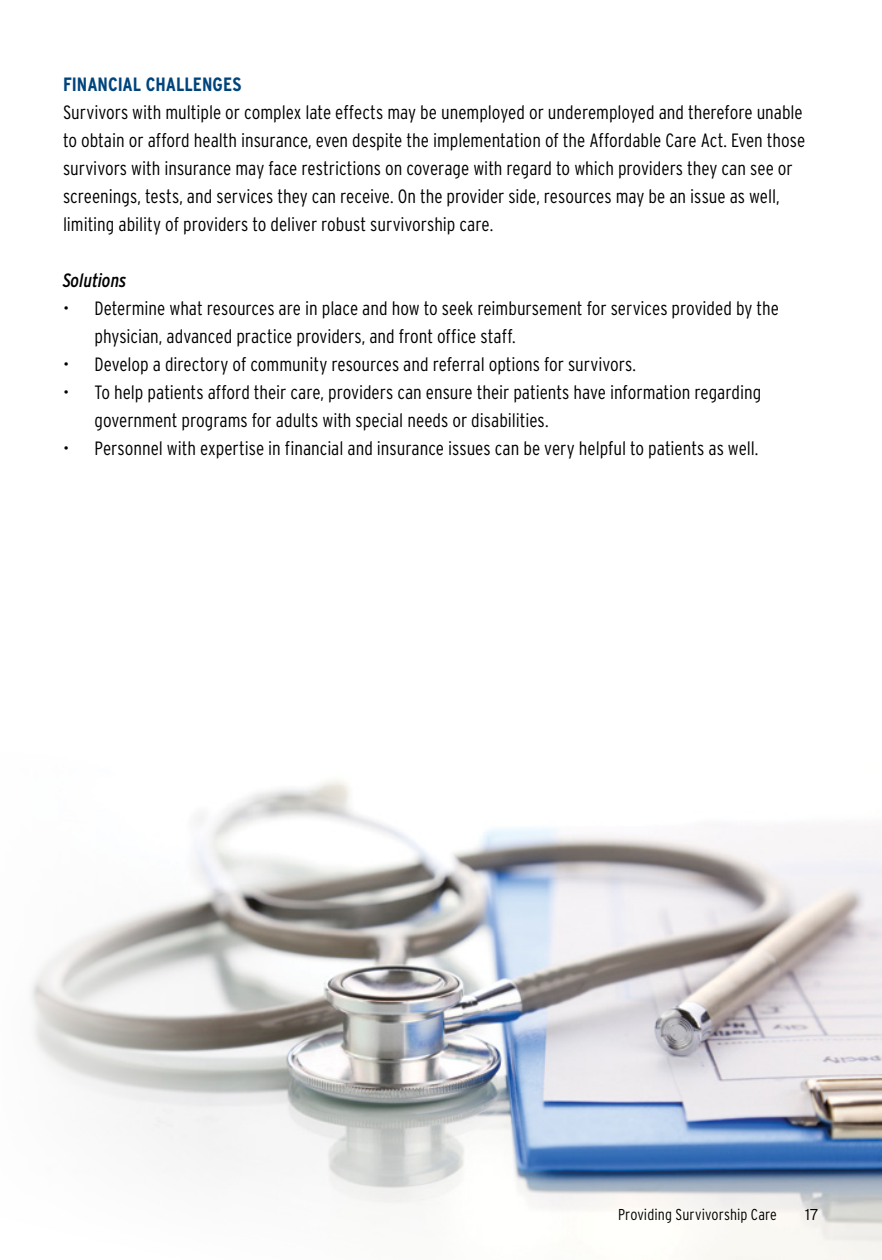
<style>
.page{position:relative;width:882px;height:1260px;background:#fff}
.page>*{position:absolute;margin:0;border:0;box-sizing:border-box;transform-origin:0 0}
.t1{font:300 condensed 19.25px/28px "Interstate";color:#000}
.t2{font:700 condensed 19.25px "Interstate";color:#00447c}
.t3{font:italic condensed 19.25px "Interstate";color:#000}
.t4{font:300 condensed 15.75px "Interstate";letter-spacing:.005em;color:#000}
.t5{font:300 15.75px "Interstate";color:#000}
</style>
<div class="page">
<img style="left:31px;top:779px;width:851px;height:481px">
<p class="t2" style="left:63px;top:73px;width:180px">FINANCIAL CHALLENGES</p>
<p class="t1" style="left:63px;top:98px;width:744px">Survivors with multiple or complex late effects may be unemployed or underemployed and therefore unable to obtain or afford health insurance, even despite the implementation of the Affordable Care Act. Even those survivors with insurance may face restrictions on coverage with regard to which providers they can see or screenings, tests, and services they can receive. On the provider side, resources may be an issue as well, limiting ability of providers to deliver robust survivorship care.</p>
<p class="t3" style="left:63px;top:270px;width:65px">Solutions</p>
<p class="t1" style="left:94px;top:294px;width:686px;text-indent:-31px">• Determine what resources are in place and how to seek reimbursement for services provided by the physician, advanced practice providers, and front office staff.</p>
<p class="t1" style="left:63px;top:350px;width:574px">• Develop a directory of community resources and referral options for survivors.</p>
<p class="t1" style="left:94px;top:378px;width:668px;text-indent:-31px">• To help patients afford their care, providers can ensure their patients have information regarding government programs for adults with special needs or disabilities.</p>
<p class="t1" style="left:63px;top:434px;width:697px">• Personnel with expertise in financial and insurance issues can be very helpful to patients as well.</p>
<p class="t4" style="left:618px;top:1205px;width:160px">Providing Survivorship Care</p>
<p class="t5" style="left:805px;top:1205px;width:15px">17</p>
</div>
